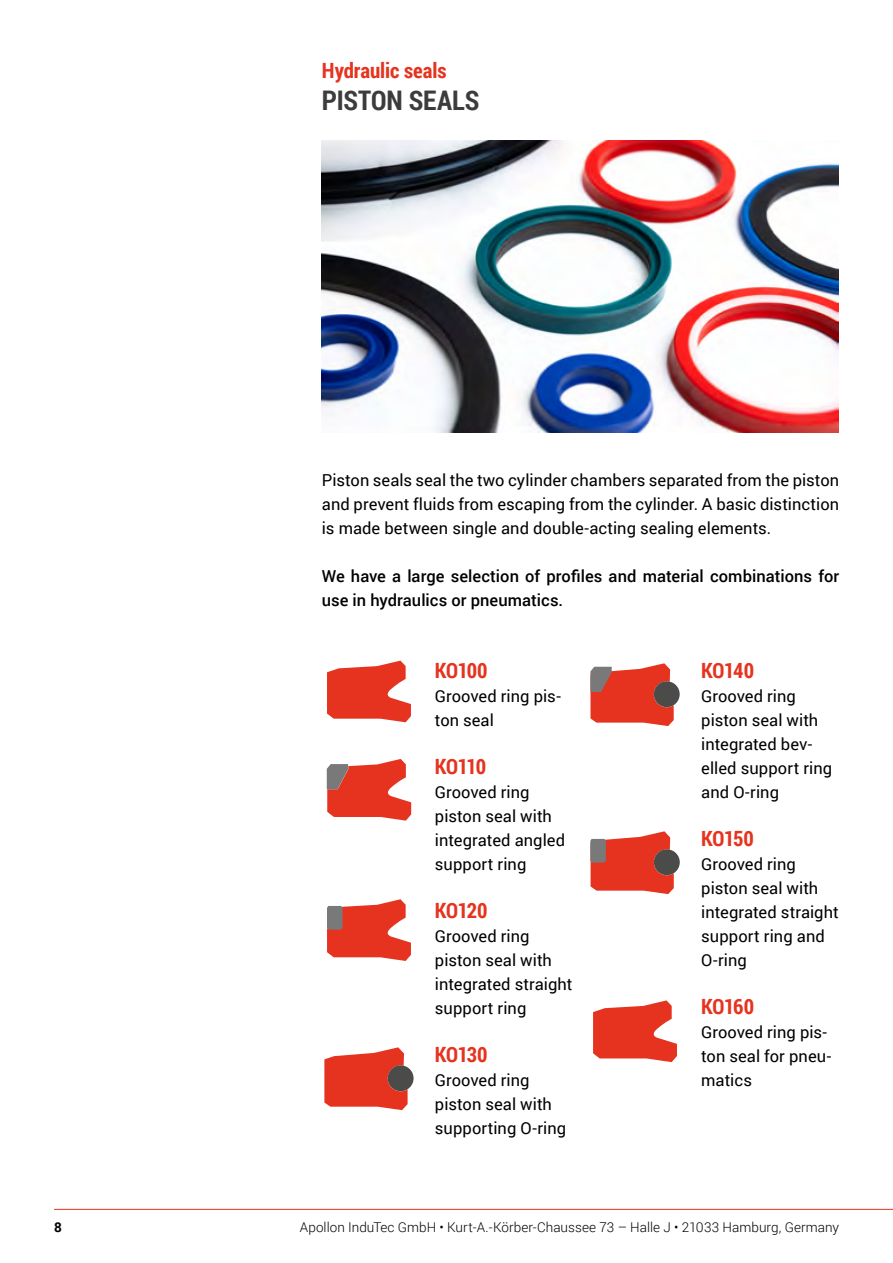
<style>
.page{position:relative;width:893px;height:1263px;background:#fff}
.page>*{position:absolute;margin:0;border:0;box-sizing:border-box;transform-origin:0 0}
.t1{font:700 27px "Roboto Condensed";letter-spacing:-.005em;color:#3c3c3d}
.t2{font:700 21px "Roboto Condensed";letter-spacing:-.02em;color:#e6331f}
.t3{font:16.5px/24px "Roboto";color:#000}
.t4{font:500 16.5px/24px "Roboto";letter-spacing:.005em;color:#000}
.t5{font:300 13.5px "Roboto";letter-spacing:.005em;color:#000}
.t6{font:700 13.5px "Roboto";color:#000}
</style>
<div class="page">
<hr style="left:54px;top:1209px;width:839px;height:1px;background:#e6331f">
<img style="left:322px;top:141px;width:517px;height:292px">
<svg style="left:327px;top:661px;width:84px;height:61px"></svg>
<svg style="left:327px;top:759px;width:84px;height:62px"></svg>
<svg style="left:327px;top:899px;width:84px;height:62px"></svg>
<svg style="left:324px;top:1047px;width:84px;height:63px"></svg>
<div style="left:388px;top:1065px;width:26px;height:26px;background:#4b4b4a;border-radius:50%"></div>
<div style="left:654px;top:681px;width:26px;height:26px;background:#4b4b4a;border-radius:50%"></div>
<svg style="left:590px;top:663px;width:84px;height:63px"></svg>
<div style="left:654px;top:849px;width:26px;height:26px;background:#4b4b4a;border-radius:50%"></div>
<svg style="left:590px;top:831px;width:84px;height:63px"></svg>
<svg style="left:593px;top:1000px;width:84px;height:62px"></svg>
<p class="t2" style="left:322px;top:56px;width:126px">Hydraulic seals</p>
<h1 class="t1" style="left:322px;top:82px;width:159px">PISTON SEALS</h1>
<p class="t3" style="left:322px;top:468px;width:519px;text-align:justify">Piston seals seal the two cylinder chambers separated from the piston and prevent fluids from escaping from the cylinder. A basic distinction is made between single and double-acting sealing elements.</p>
<p class="t4" style="left:322px;top:564px;width:519px">We have a large selection of profiles and material combinations for use in hydraulics or pneumatics.</p>
<p class="t2" style="left:435px;top:656px;width:54px">KO100</p>
<p class="t3" style="left:435px;top:684px;width:127px">Grooved ring pis&shy;ton seal</p>
<p class="t2" style="left:435px;top:752px;width:53px">KO110</p>
<p class="t3" style="left:435px;top:780px;width:132px">Grooved ring piston seal with integrated angled support ring</p>
<p class="t2" style="left:435px;top:896px;width:54px">KO120</p>
<p class="t3" style="left:435px;top:924px;width:139px">Grooved ring piston seal with integrated straight support ring</p>
<p class="t2" style="left:435px;top:1040px;width:54px">KO130</p>
<p class="t3" style="left:435px;top:1068px;width:133px">Grooved ring piston seal with supporting O-ring</p>
<p class="t2" style="left:701px;top:656px;width:54px">KO140</p>
<p class="t3" style="left:701px;top:684px;width:133px">Grooved ring piston seal with integrated bev&shy;elled support ring and O-ring</p>
<p class="t2" style="left:701px;top:824px;width:54px">KO150</p>
<p class="t3" style="left:701px;top:852px;width:139px">Grooved ring piston seal with integrated straight support ring and<br>O-ring</p>
<p class="t2" style="left:701px;top:992px;width:54px">KO160</p>
<p class="t3" style="left:701px;top:1020px;width:132px">Grooved ring pis&shy;ton seal for pneu&shy;matics</p>
<p class="t6" style="left:54px;top:1217px;width:9px">8</p>
<p class="t5" style="left:300px;top:1217px;width:541px">Apollon InduTec GmbH • Kurt-A.-Körber-Chaussee 73 – Halle J • 21033 Hamburg, Germany</p>
</div>
